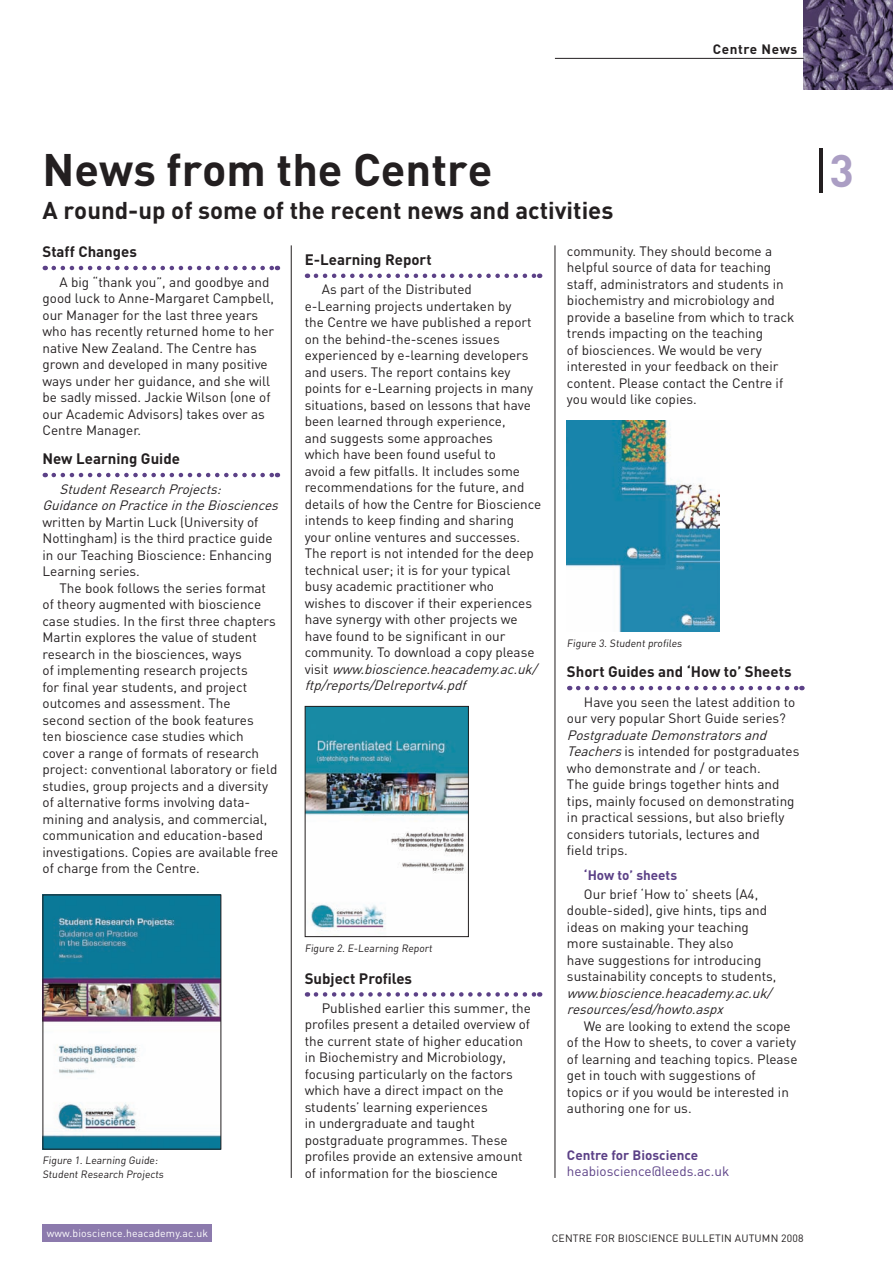
<style>
.page{position:relative;width:893px;height:1263px;background:#fff}
.page>*{position:absolute;margin:0;border:0;box-sizing:border-box;transform-origin:0 0}
.t1{font:300 63px "DIN";color:#231f20}
.heading_1{font:700 45px "DIN";color:#231f20}
.heading_1-2{font:700 24px "DIN";color:#231f20}
.subheading_1{font:700 15px "DIN";color:#231f20}
.main_text{font:13.5px/16.5px "DIN";color:#231f20}
.author_description{font:13.5px "DIN";color:#5c4187}
.author{font:700 13.5px "DIN";color:#5c4187}
.subheading_2{font:700 13.5px "DIN";color:#5c4187}
.features_news_title{font:700 13.5px "DIN";letter-spacing:.045em;color:#231f20}
.figure_1{font:10.5px/13.5px "DIN";letter-spacing:.015em;color:#231f20}
.t2{font:10.5px "DIN";letter-spacing:.015em;color:#fff}
.s1{font-style:italic}
.s2{font-weight:700;font-size:45px;color:#ab9ec4}
</style>
<div class="page">
<div style="left:43px;top:1225px;width:169px;height:17px;background:#8c7aad"></div>
<img style="left:804px;top:0;width:89px;height:89px">
<hr style="left:555px;top:58px;width:249px;height:1px;background:#231f20">
<svg style="left:54px;top:266px;width:224px;height:4px"></svg>
<svg style="left:54px;top:473px;width:224px;height:4px"></svg>
<img style="left:45px;top:896px;width:174px;height:251px">
<div style="left:43px;top:894px;width:178px;height:255px;border:1px solid #231f20"></div>
<svg style="left:316px;top:274px;width:224px;height:4px"></svg>
<svg style="left:316px;top:992px;width:224px;height:5px"></svg>
<svg style="left:578px;top:686px;width:224px;height:4px"></svg>
<hr style="left:291px;top:245px;width:1px;height:933px;background:#231f20">
<hr style="left:555px;top:245px;width:1px;height:933px;background:#231f20">
<img style="left:307px;top:708px;width:160px;height:223px">
<div style="left:305px;top:706px;width:164px;height:231px;border:1px solid #231f20"></div>
<img style="left:567px;top:420px;width:152px;height:212px">
<p class="features_news_title" style="left:713px;top:40px;width:86px">Centre News</p>
<p class="heading_1" style="left:43px;top:141px;width:451px">News from the Centre</p>
<p class="heading_1-2" style="left:43px;top:195px;width:572px">A round-up of some of the recent news and activities</p>
<p class="subheading_1" style="left:43px;top:242px;width:96px">Staff Changes</p>
<p class="main_text" style="left:43px;top:273px;width:233px;text-indent:17px">A big “thank you”, and goodbye and good luck to Anne-Margaret Campbell, our Manager for the last three years who has recently returned home to her native New Zealand. The Centre has grown and developed in many positive ways under her guidance, and she will be sadly missed. Jackie Wilson (one of our Academic Advisors) takes over as Centre Manager.</p>
<p class="subheading_1" style="left:43px;top:449px;width:139px">New Learning Guide</p>
<p class="main_text" style="left:43px;top:480px;width:241px;text-indent:17px"><span class="s1">StudentResearchProjects:<br>GuidanceonPracticeintheBiosciences </span>written by Martin Luck (University of Nottingham) is the third practice guide in our Teaching Bioscience: Enhancing Learning series.</p>
<p class="main_text" style="left:43px;top:579px;width:237px;text-indent:17px">The book follows the series format of theory augmented with bioscience case studies. In the first three chapters Martin explores the value of student research in the biosciences, ways<br>of implementing research projects<br>for final year students, and project outcomes and assessment. The<br>second section of the book features<br>ten bioscience case studies which cover a range of formats of research project: conventional laboratory or field studies, group projects and a diversity of alternative forms involving data&shy;mining and analysis, and commercial, communication and education-based investigations. Copies are available free of charge from the Centre.</p>
<p class="subheading_1" style="left:305px;top:250px;width:128px">E-Learning Report</p>
<p class="main_text" style="left:305px;top:281px;width:238px;text-indent:17px">As part of the Distributed e-Learning projects undertaken by<br>the Centre we have published a report on the behind-the-scenes issues experienced by e-learning developers and users. The report contains key points for e-Learning projects in many situations, based on lessons that have been learned through experience,<br>and suggests some approaches<br>which have been found useful to<br>avoid a few pitfalls. It includes some recommendations for the future, and details of how the Centre for Bioscience intends to keep finding and sharing your online ventures and successes.<br>The report is not intended for the deep technical user; it is for your typical<br>busy academic practitioner who<br>wishes to discover if their experiences have synergy with other projects we have found to be significant in our community. To download a copy please v i s i t <span class="s1">www.bioscience.heacademy.ac.uk/ ftp/reports/Delreportv4.pdf</span></p>
<p class="figure_1" style="left:43px;top:1154px;width:124px">Figure 1. Learning Guide:<br>Student Research Projects</p>
<p class="figure_1" style="left:305px;top:941px;width:131px">Figure 2. E-Learning Report</p>
<p class="subheading_1" style="left:305px;top:968px;width:109px">Subject Profiles</p>
<p class="main_text" style="left:305px;top:999px;width:228px;text-indent:17px">Published earlier this summer, the profiles present a detailed overview of the current state of higher education in Biochemistry and Microbiology, focusing particularly on the factors which have a direct impact on the students’ learning experiences<br>in undergraduate and taught postgraduate programmes. These profiles provide an extensive amount of information for the bioscience</p>
<p class="main_text" style="left:567px;top:242px;width:229px">community. They should become a helpful source of data for teaching staff, administrators and students in biochemistry and microbiology and provide a baseline from which to track trends impacting on the teaching<br>of biosciences. We would be very interested in your feedback on their content. Please contact the Centre if you would like copies.</p>
<p class="figure_1" style="left:567px;top:636px;width:118px">Figure 3. Student profiles</p>
<p class="subheading_1" style="left:567px;top:662px;width:226px">Short Guides and ‘How to’ Sheets</p>
<p class="main_text" style="left:567px;top:693px;width:234px;text-indent:17px">Have you seen the latest addition to our very popular Short Guide series?<br><span class="s1">PostgraduateDemonstratorsand Teachers</span>is intended for postgraduates who demonstrate and / or teach.<br>The guide brings together hints and tips, mainly focused on demonstrating in practical sessions, but also briefly considers tutorials, lectures and<br>field trips.</p>
<p class="subheading_2" style="left:584px;top:866px;width:95px">‘How to’ sheets</p>
<p class="main_text" style="left:567px;top:885px;width:211px;text-indent:17px">Our brief ‘How to’ sheets (A4, double-sided), give hints, tips and ideas on making your teaching more sustainable. They also<br>have suggestions for introducing sustainability concepts to students, <span class="s1">www.bioscience.heacademy.ac.uk/ resources/esd/howto.aspx</span></p>
<p class="main_text" style="left:567px;top:1017px;width:232px;text-indent:17px">We are looking to extend the scope of the How to sheets, to cover a variety of learning and teaching topics. Please get in touch with suggestions of<br>topics or if you would be interested in authoring one for us.</p>
<p class="author" style="left:567px;top:1146px;width:133px">Centre for Bioscience</p>
<p class="author_description" style="left:567px;top:1163px;width:164px">heabioscience@leeds.ac.uk</p>
<p class="t1" style="left:812px;top:131px;width:43px">I<span class="s2">3</span></p>
<p class="t2" style="left:47px;top:1226px;width:163px">www.bioscience.heacademy.ac.uk</p>
<p class="figure_1" style="left:552px;top:1231px;width:253px">CENTRE FOR BIOSCIENCE BULLETIN AUTUMN 2008</p>
</div>
